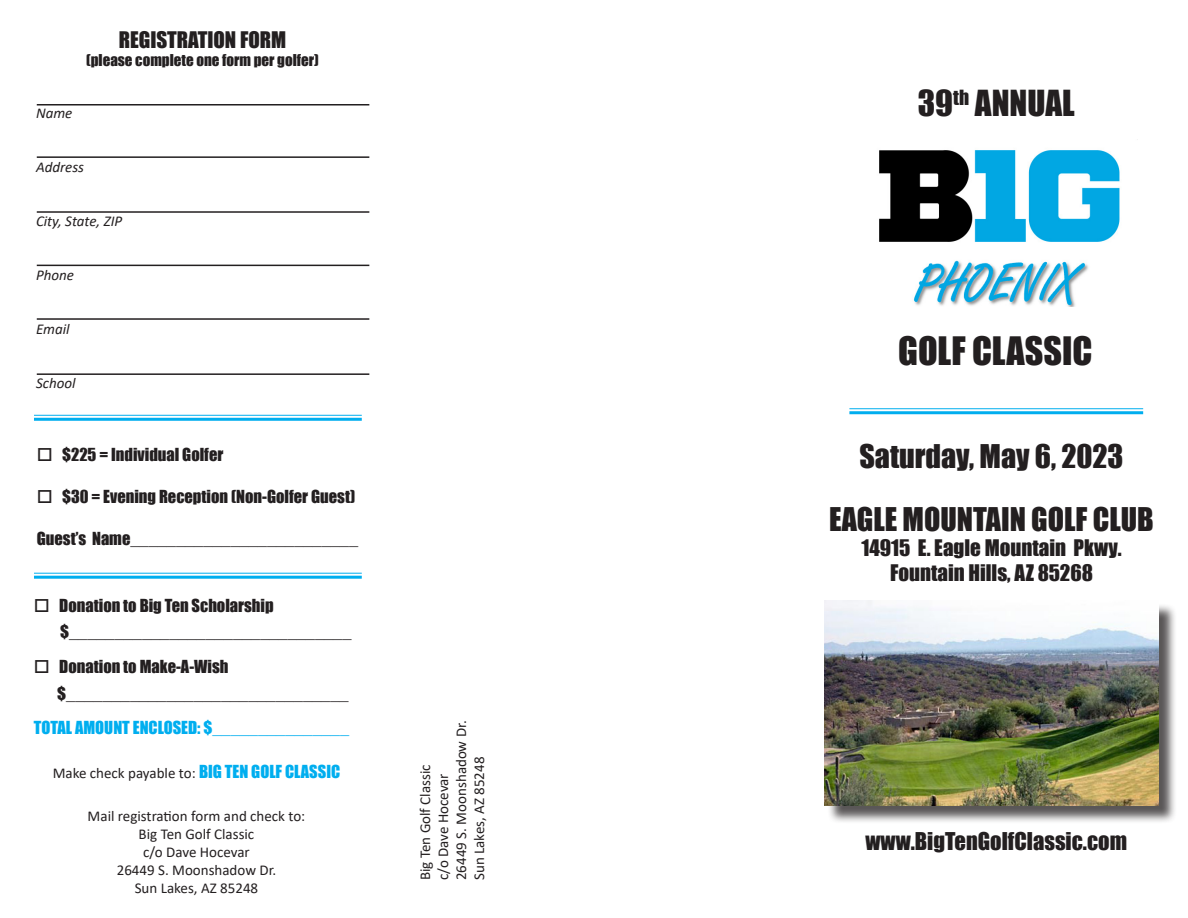
<style>
.page{position:relative;width:1188px;height:918px;background:#fff}
.page>*{position:absolute;margin:0;border:0;box-sizing:border-box;transform-origin:0 0}
.t1{font:36px "Impact";color:#231f20}
.t2{font:33px "Impact";color:#231f20}
.t3{font:30px "Impact";color:#231f20}
.t4{font:22.5px "Impact";color:#231f20}
.t5{font:21px "Impact";color:#231f20}
.t6{font:16.5px "Impact";color:#231f20}
.t7{font:16.5px "Impact";color:#00aeef}
.t8{font:15px "Calibri";color:#231f20}
.t9{font:italic 15px "Calibri";color:#231f20}
.t10{font:15px "Impact";color:#231f20}
.s1{font-family:"Impact";font-size:16.5px;color:#00aeef}
</style>
<div class="page">
<hr style="left:849px;top:408px;width:294px;height:1px;background:#00aeef">
<hr style="left:849px;top:411px;width:294px;height:3px;background:#00aeef">
<div style="left:827px;top:603px;width:350px;height:221px;background:#231f20;opacity:.75"></div>
<img style="left:825px;top:601px;width:333px;height:205px">
<hr style="left:34px;top:415px;width:328px;height:1px;background:#00aeef">
<hr style="left:34px;top:418px;width:328px;height:3px;background:#00aeef">
<hr style="left:37px;top:156px;width:332px;height:2px;background:#231f20">
<hr style="left:37px;top:104px;width:332px;height:2px;background:#231f20">
<hr style="left:37px;top:211px;width:332px;height:2px;background:#231f20">
<hr style="left:37px;top:265px;width:332px;height:1px;background:#231f20">
<hr style="left:37px;top:318px;width:332px;height:2px;background:#231f20">
<hr style="left:37px;top:373px;width:332px;height:2px;background:#231f20">
<hr style="left:34px;top:573px;width:328px;height:1px;background:#00aeef">
<hr style="left:34px;top:576px;width:328px;height:3px;background:#00aeef">
<img style="left:879px;top:150px;width:241px;height:156px">
<p class="t5" style="left:119px;top:23px;width:169px">REGISTRATION FORM</p>
<p class="t10" style="left:86px;top:48px;width:234px">(please complete one form per golfer)</p>
<p class="t9" style="left:36px;top:102px;width:38px">Name</p>
<p class="t9" style="left:36px;top:156px;width:50px">Address</p>
<p class="t9" style="left:36px;top:210px;width:88px">City, State, ZIP</p>
<p class="t9" style="left:36px;top:264px;width:40px">Phone</p>
<p class="t9" style="left:36px;top:318px;width:35px">Email</p>
<p class="t9" style="left:36px;top:372px;width:41px">School</p>
<p class="t6" style="left:37px;top:442px;width:188px">□ $225 = Individual Golfer</p>
<p class="t6" style="left:37px;top:484px;width:320px">□ $30 = Evening Reception (Non-Golfer Guest)</p>
<p class="t6" style="left:37px;top:526px;width:323px">Guest’s Name_________________________</p>
<p class="t6" style="left:34px;top:593px;width:241px">□ Donation to Big Ten Scholarship</p>
<p class="t6" style="left:60px;top:619px;width:293px">$_______________________________</p>
<p class="t6" style="left:34px;top:654px;width:196px">□ Donation to Make-A-Wish</p>
<p class="t6" style="left:57px;top:681px;width:293px">$_______________________________</p>
<p class="t7" style="left:34px;top:715px;width:317px">TOTAL AMOUNT ENCLOSED: $_______________</p>
<p class="t8" style="left:53px;top:762px;width:289px">Make check payable to: <span class="s1">BIG TEN GOLF CLASSIC</span></p>
<p class="t8" style="left:88px;top:805px;width:219px">Mail registration form and check to:</p>
<p class="t8" style="left:139px;top:823px;width:117px">Big Ten Golf Classic</p>
<p class="t8" style="left:143px;top:841px;width:108px">c/o Dave Hocevar</p>
<p class="t8" style="left:117px;top:859px;width:161px">26449 S. Moonshadow Dr.</p>
<p class="t8" style="left:135px;top:877px;width:125px">Sun Lakes, AZ 85248</p>
<p class="t8" style="left:451px;top:880px;width:161px;rotate:-90deg">26449 S. Moonshadow Dr.</p>
<p class="t8" style="left:469px;top:880px;width:125px;rotate:-90deg">Sun Lakes, AZ 85248</p>
<p class="t8" style="left:415px;top:880px;width:117px;rotate:-90deg">Big Ten Golf Classic</p>
<p class="t8" style="left:433px;top:880px;width:108px;rotate:-90deg">c/o Dave Hocevar</p>
<p class="t2" style="left:918px;top:77px;width:159px">39<sup>th</sup> ANNUAL</p>
<p class="t1" style="left:898px;top:323px;width:196px">GOLF CLASSIC</p>
<p class="t3" style="left:859px;top:433px;width:266px">Saturday, May 6, 2023</p>
<p class="t3" style="left:829px;top:496px;width:326px">EAGLE MOUNTAIN GOLF CLUB</p>
<p class="t5" style="left:861px;top:531px;width:262px">14915 E. Eagle Mountain Pkwy.</p>
<p class="t5" style="left:890px;top:556px;width:204px">Fountain Hills, AZ 85268</p>
<p class="t4" style="left:866px;top:824px;width:263px">www.BigTenGolfClassic.com</p>
</div>
